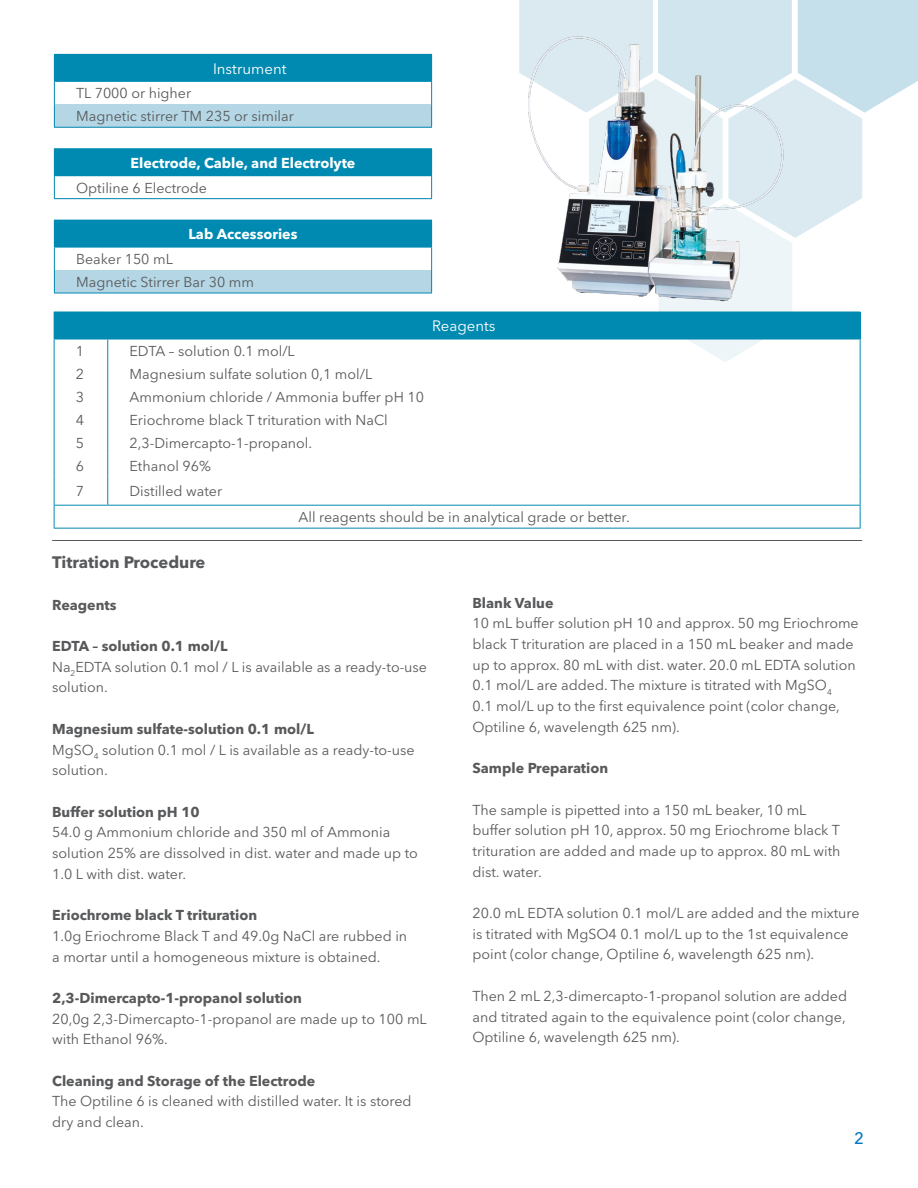
<style>
.page{position:relative;width:918px;height:1188px;background:#fff}
.page>*{position:absolute;margin:0;border:0;box-sizing:border-box;transform-origin:0 0}
.Body_text{font:700 16.5px "Avenir Next LT Pro";color:#58595b}
.t1{font:500 16.5px "Avenir Next LT Pro";color:#0077be}
.t2{font:15px "Avenir Next LT Pro";color:#fff}
.t3{font:14.25px/20.7px "Avenir Next LT Pro";color:#58595b}
.t4{font:700 14.25px "Avenir Next LT Pro";color:#58595b}
.t5{font:700 14.25px "Avenir Next LT Pro";color:#fff}
</style>
<div class="page">
<div style="left:54px;top:54px;width:378px;height:27px;background:#008ab1"></div>
<div style="left:54px;top:104px;width:378px;height:23px;background:#b4d6e5"></div>
<hr style="left:54px;top:81px;width:378px;height:1px;background:#008ab1">
<svg style="left:54px;top:81px;width:1px;height:46px"></svg>
<svg style="left:431px;top:81px;width:1px;height:46px"></svg>
<hr style="left:54px;top:127px;width:378px;height:1px;background:#0083ad">
<div style="left:54px;top:149px;width:378px;height:27px;background:#008ab1"></div>
<hr style="left:54px;top:148px;width:378px;height:1px;background:#008ab1">
<svg style="left:54px;top:176px;width:1px;height:22px"></svg>
<svg style="left:431px;top:176px;width:1px;height:22px"></svg>
<hr style="left:54px;top:198px;width:378px;height:1px;background:#0083ad">
<div style="left:54px;top:220px;width:378px;height:27px;background:#008ab1"></div>
<div style="left:54px;top:270px;width:378px;height:23px;background:#b4d6e5"></div>
<svg style="left:54px;top:248px;width:1px;height:45px"></svg>
<svg style="left:431px;top:248px;width:1px;height:45px"></svg>
<hr style="left:54px;top:293px;width:378px;height:1px;background:#008ab1">
<hr style="left:54px;top:247px;width:378px;height:1px;background:#008ab1">
<hr style="left:52px;top:540px;width:810px;height:1px;background:#58595b">
<div style="left:54px;top:312px;width:806px;height:27px;background:#008ab1"></div>
<hr style="left:54px;top:339px;width:54px;height:1px;background:#008ab1">
<hr style="left:108px;top:339px;width:753px;height:1px;background:#008ab1">
<svg style="left:107px;top:339px;width:1px;height:166px"></svg>
<svg style="left:54px;top:339px;width:1px;height:189px"></svg>
<svg style="left:519px;top:0;width:399px;height:528px"></svg>
<hr style="left:54px;top:528px;width:54px;height:1px;background:#0083ad">
<hr style="left:108px;top:528px;width:753px;height:1px;background:#0083ad">
<hr style="left:54px;top:505px;width:54px;height:1px;background:#008ab1">
<hr style="left:108px;top:505px;width:753px;height:1px;background:#008ab1">
<img style="left:525px;top:31px;width:267px;height:274px">
<p class="t2" style="left:213px;top:59px;width:75px">Instrument</p>
<p class="t3" style="left:76px;top:83px;width:117px">TL 7000 or higher</p>
<p class="t3" style="left:76px;top:106px;width:219px">Magnetic stirrer TM 235 or similar</p>
<p class="t5" style="left:131px;top:154px;width:226px">Electrode, Cable, and Electrolyte</p>
<p class="t3" style="left:76px;top:177px;width:132px">Optiline 6 Electrode</p>
<p class="t5" style="left:188px;top:225px;width:111px">Lab Accessories</p>
<p class="t3" style="left:76px;top:249px;width:98px">Beaker 150 mL</p>
<p class="t3" style="left:76px;top:272px;width:179px">Magnetic Stirrer Bar 30 mm</p>
<p class="t2" style="left:432px;top:317px;width:65px">Reagents</p>
<p class="t3" style="left:76px;top:341px;width:10px">1</p>
<p class="t3" style="left:130px;top:341px;width:167px">EDTA – solution 0.1 mol/L</p>
<p class="t3" style="left:76px;top:364px;width:10px">2</p>
<p class="t3" style="left:130px;top:364px;width:244px">Magnesium sulfate solution 0,1 mol/L</p>
<p class="t3" style="left:76px;top:386px;width:10px">3</p>
<p class="t3" style="left:130px;top:386px;width:296px">Ammonium chloride / Ammonia buffer pH 10</p>
<p class="t3" style="left:76px;top:409px;width:10px">4</p>
<p class="t3" style="left:130px;top:409px;width:260px">Eriochrome black T trituration with NaCl</p>
<p class="t3" style="left:76px;top:432px;width:10px">5</p>
<p class="t3" style="left:130px;top:432px;width:184px">2,3-Dimercapto-1-propanol.</p>
<p class="t3" style="left:76px;top:455px;width:10px">6</p>
<p class="t3" style="left:130px;top:455px;width:83px">Ethanol 96%</p>
<p class="t3" style="left:76px;top:481px;width:10px">7</p>
<p class="t3" style="left:130px;top:481px;width:94px">Distilled water</p>
<p class="t3" style="left:298px;top:507px;width:333px">All reagents should be in analytical grade or better.</p>
<p class="Body_text" style="left:52px;top:552px;width:155px">Titration Procedure</p>
<p class="t4" style="left:52px;top:596px;width:66px">Reagents</p>
<p class="t4" style="left:52px;top:637px;width:177px">EDTA – solution 0.1 mol/L</p>
<p class="t3" style="left:52px;top:656px;width:376px">Na<sub>2</sub>EDTA solution 0.1 mol / L is available as a ready-to-use solution.</p>
<p class="t4" style="left:52px;top:720px;width:263px">Magnesium sulfate-solution 0.1 mol/L</p>
<p class="t3" style="left:52px;top:739px;width:364px">MgSO<sub>4</sub> solution 0.1 mol / L is available as a ready-to-use solution.</p>
<p class="t4" style="left:52px;top:803px;width:149px">Buffer solution pH 10</p>
<p class="t3" style="left:52px;top:822px;width:367px">54.0 g Ammonium chloride and 350 ml of Ammonia solution 25% are dissolved in dist. water and made up to<br>1.0 L with dist. water.</p>
<p class="t4" style="left:52px;top:906px;width:207px">Eriochrome black T trituration</p>
<p class="t3" style="left:52px;top:926px;width:357px">1.0g Eriochrome Black T and 49.0g NaCl are rubbed in a mortar until a homogeneous mixture is obtained.</p>
<p class="t4" style="left:52px;top:989px;width:251px">2,3-Dimercapto-1-propanol solution</p>
<p class="t3" style="left:52px;top:1008px;width:376px">20,0g 2,3-Dimercapto-1-propanol are made up to 100 mL with Ethanol 96%.</p>
<p class="t4" style="left:52px;top:1072px;width:265px">Cleaning and Storage of the Electrode</p>
<p class="t3" style="left:52px;top:1091px;width:361px">The Optiline 6 is cleaned with distilled water. It is stored dry and clean.</p>
<p class="t4" style="left:472px;top:594px;width:83px">Blank Value</p>
<p class="t3" style="left:472px;top:613px;width:388px">10 mL buffer solution pH 10 and approx. 50 mg Eriochrome black T trituration are placed in a 150 mL beaker and made up to approx. 80 mL with dist. water. 20.0 mL EDTA solution 0.1 mol/L are added. The mixture is titrated with MgSO<sub>4<br></sub>0.1 mol/L up to the first equivalence point (color change, Optiline 6, wavelength 625 nm).</p>
<p class="t4" style="left:472px;top:759px;width:137px">Sample Preparation</p>
<p class="t3" style="left:472px;top:799px;width:370px">The sample is pipetted into a 150 mL beaker, 10 mL buffer solution pH 10, approx. 50 mg Eriochrome black T trituration are added and made up to approx. 80 mL with dist. water.</p>
<p class="t3" style="left:472px;top:903px;width:389px">20.0 mL EDTA solution 0.1 mol/L are added and the mixture is titrated with MgSO4 0.1 mol/L up to the 1st equivalence point (color change, Optiline 6, wavelength 625 nm).</p>
<p class="t3" style="left:472px;top:986px;width:376px;text-align:justify">Then 2 mL 2,3-dimercapto-1-propanol solution are added and titrated again to the equivalence point (color change, Optiline 6, wavelength 625 nm).</p>
<p class="t1" style="left:854px;top:1129px;width:11px">2</p>
</div>
